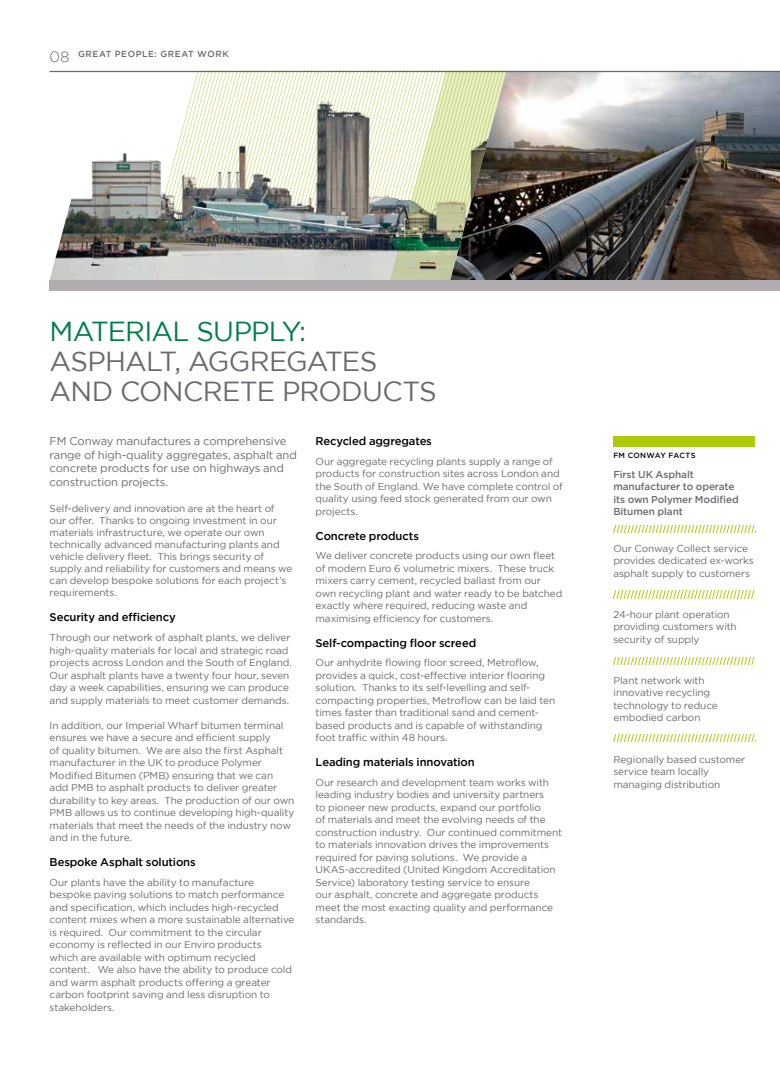
<style>
.page{position:relative;width:780px;height:1081px;background:#fff}
.page>*{position:absolute;margin:0;border:0;box-sizing:border-box;transform-origin:0 0}
.t1{font:27.5px/30px "Gotham";letter-spacing:-.025em;color:#6b696d}
.t2{font:27.5px "Gotham";letter-spacing:-.03em;color:#007e48}
.t3{font:11.25px/13.8px "Gotham";letter-spacing:-.015em;color:#6b696d}
.t4{font:500 11.25px "Gotham";letter-spacing:-.015em;color:#000}
.t5{font:10px/12.5px "Gotham";letter-spacing:-.01em;color:#6b696d}
.t6{font:500 10px/12.5px "Gotham";letter-spacing:-.005em;color:#6b696d}
.t7{font:500 8.75px "Gotham";letter-spacing:.07em;color:#6b696d}
.t8{font:500 7.5px "Gotham";letter-spacing:.04em;color:#000}
.s1{font-weight:300;font-size:15px}
</style>
<div class="page">
<svg style="left:613px;top:525px;width:142px;height:7px"></svg>
<svg style="left:613px;top:591px;width:141px;height:7px"></svg>
<svg style="left:613px;top:658px;width:141px;height:7px"></svg>
<div style="left:613px;top:436px;width:142px;height:10px;background:#afca0b"></div>
<img style="left:50px;top:72px;width:340px;height:208px">
<img style="left:390px;top:72px;width:60px;height:208px">
<img style="left:450px;top:72px;width:330px;height:208px">
<hr style="left:50px;top:71px;width:730px;height:1px;background:#6b696d">
<div style="left:50px;top:280px;width:730px;height:11px;background:#b1acaf"></div>
<svg style="left:613px;top:734px;width:142px;height:7px"></svg>
<p class="t7" style="left:50px;top:48px;width:181px"><span class="s1">08</span> GREAT PEOPLE: GREAT WORK</p>
<h1 class="t2" style="left:50px;top:314px;width:258px">MATERIAL SUPPLY:</h1>
<h1 class="t1" style="left:50px;top:346px;width:388px">ASPHALT, AGGREGATES<br>AND CONCRETE PRODUCTS</h1>
<p class="t4" style="left:315px;top:433px;width:118px">Recycled aggregates</p>
<p class="t5" style="left:315px;top:454px;width:249px">Our aggregate recycling plants supply a range of products for construction sites across London and the South of England. We have complete control of quality using feed stock generated from our own projects.</p>
<p class="t4" style="left:315px;top:528px;width:105px">Concrete products</p>
<p class="t5" style="left:315px;top:549px;width:248px">We deliver concrete products using our own fleet of modern Euro 6 volumetric mixers. These truck mixers carry cement, recycled ballast from our own recycling plant and water ready to be batched exactly where required, reducing waste and maximising efficiency for customers.</p>
<p class="t4" style="left:315px;top:635px;width:162px">Self-compacting floor screed</p>
<p class="t5" style="left:315px;top:656px;width:241px">Our anhydrite flowing floor screed, Metroflow, provides a quick, cost-effective interior flooring solution. Thanks to its self-levelling and self&shy;compacting properties, Metroflow can be laid ten times faster than traditional sand and cement&shy;based products and is capable of withstanding foot traffic within 48 hours.</p>
<p class="t4" style="left:315px;top:755px;width:161px">Leading materials innovation</p>
<p class="t5" style="left:315px;top:776px;width:248px">Our research and development team works with leading industry bodies and university partners<br>to pioneer new products, expand our portfolio<br>of materials and meet the evolving needs of the construction industry. Our continued commitment to materials innovation drives the improvements required for paving solutions. We provide a UKAS-accredited (United Kingdom Accreditation Service) laboratory testing service to ensure<br>our asphalt, concrete and aggregate products meet the most exacting quality and performance standards.</p>
<p class="t3" style="left:50px;top:434px;width:249px">FM Conway manufactures a comprehensive range of high-quality aggregates, asphalt and concrete products for use on highways and construction projects.</p>
<p class="t5" style="left:50px;top:502px;width:244px;line-height:12.1px">Self-delivery and innovation are at the heart of our offer. Thanks to ongoing investment in our materials infrastructure, we operate our own technically advanced manufacturing plants and vehicle delivery fleet. This brings security of supply and reliability for customers and means we can develop bespoke solutions for each project’s requirements.</p>
<p class="t4" style="left:50px;top:610px;width:128px">Security and efficiency</p>
<p class="t5" style="left:50px;top:631px;width:244px">Through our network of asphalt plants, we deliver high-quality materials for local and strategic road projects across London and the South of England.<br>Our asphalt plants have a twenty four hour, seven day a week capabilities, ensuring we can produce and supply materials to meet customer demands.</p>
<p class="t5" style="left:50px;top:718px;width:246px">In addition, our Imperial Wharf bitumen terminal ensures we have a secure and efficient supply<br>of quality bitumen. We are also the first Asphalt manufacturer in the UK to produce Polymer Modified Bitumen (PMB) ensuring that we can add PMB to asphalt products to deliver greater durability to key areas. The production of our own PMB allows us to continue developing high-quality materials that meet the needs of the industry now and in the future.</p>
<p class="t4" style="left:50px;top:855px;width:148px">Bespoke Asphalt solutions</p>
<p class="t5" style="left:50px;top:875px;width:246px">Our plants have the ability to manufacture bespoke paving solutions to match performance and specification, which includes high-recycled content mixes when a more sustainable alternative is required. Our commitment to the circular economy is reflected in our Enviro products<br>which are available with optimum recycled content. We also have the ability to produce cold and warm asphalt products offering a greater carbon footprint saving and less disruption to stakeholders.</p>
<p class="t8" style="left:613px;top:450px;width:84px">FM CONWAY FACTS</p>
<p class="t6" style="left:613px;top:468px;width:127px">First UK Asphalt manufacturer to operate its own Polymer Modified<br>Bitumen plant</p>
<p class="t5" style="left:613px;top:542px;width:142px">Our Conway Collect service provides dedicated ex-works asphalt supply to customers</p>
<p class="t5" style="left:613px;top:607px;width:125px">24-hour plant operation providing customers with security of supply</p>
<p class="t5" style="left:613px;top:674px;width:106px">Plant network with innovative recycling technology to reduce embodied carbon</p>
<p class="t5" style="left:613px;top:753px;width:133px">Regionally based customer service team locally managing distribution</p>
</div>
